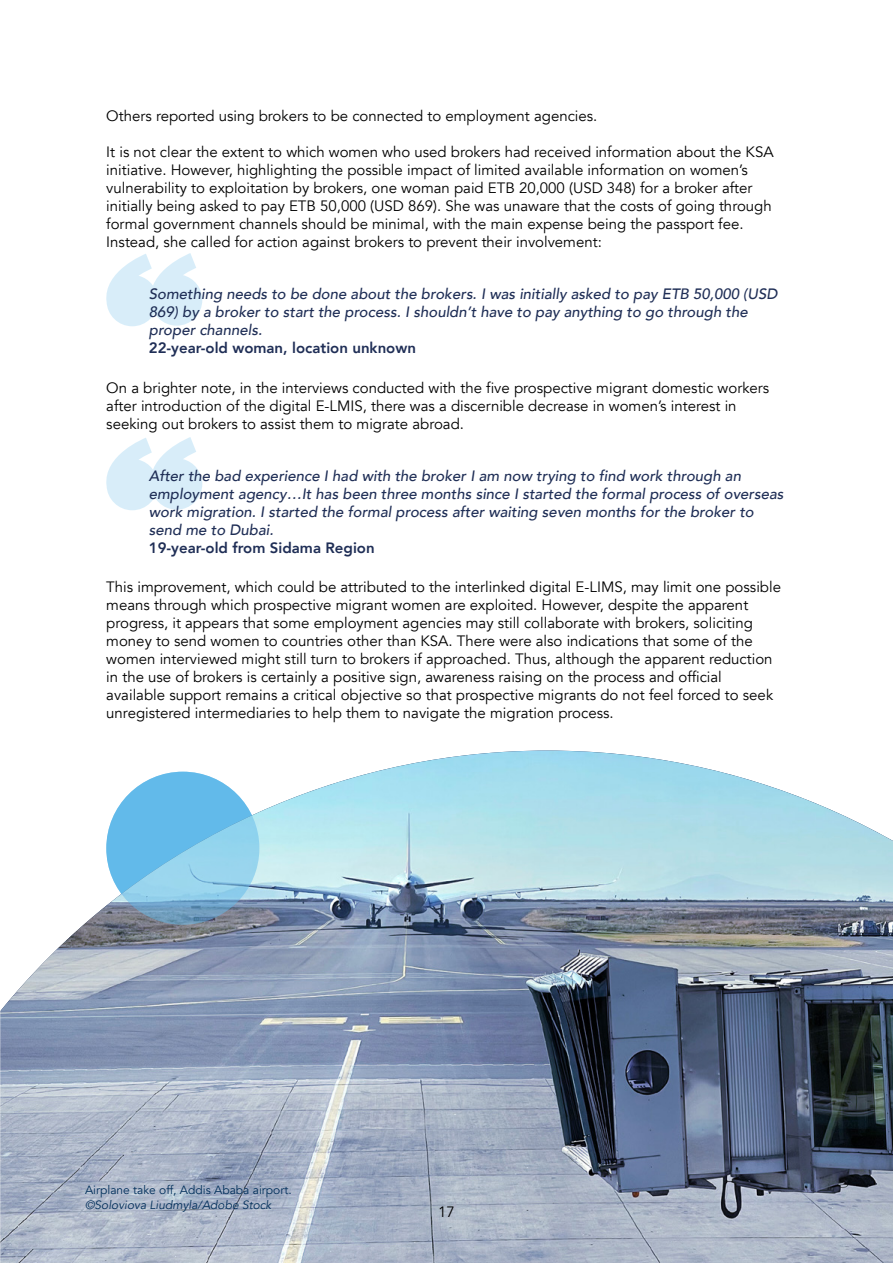
<style>
.page{position:relative;width:893px;height:1263px;background:#fff}
.page>*{position:absolute;margin:0;border:0;box-sizing:border-box;transform-origin:0 0}
.t1{font:15px/18px "Avenir";color:#000}
.t2{font:italic 500 15px/18px "Avenir";color:#1f2e56}
.t3{font:800 15px "Avenir";color:#1f2e56}
.t4{font:12px "Avenir";color:#002e5a}
.t5{font:italic 12px "Avenir";color:#002e5a}
</style>
<div class="page">
<img style="left:0;top:750px;width:893px;height:513px">
<svg style="left:106px;top:772px;width:153px;height:153px;background:#75bfe6"></svg>
<svg style="left:106px;top:253px;width:96px;height:73px"></svg>
<svg style="left:106px;top:437px;width:96px;height:73px"></svg>
<p class="t1" style="left:106px;top:107px;width:493px">Others reported using brokers to be connected to employment agencies.</p>
<p class="t1" style="left:106px;top:143px;width:669px">It is not clear the extent to which women who used brokers had received information about the KSA initiative. However, highlighting the possible impact of limited available information on women’s vulnerability to exploitation by brokers, one woman paid ETB 20,000 (USD 348) for a broker after initially being asked to pay ETB 50,000 (USD 869). She was unaware that the costs of going through formal government channels should be minimal, with the main expense being the passport fee.<br>Instead, she called for action against brokers to prevent their involvement:</p>
<p class="t2" style="left:149px;top:285px;width:630px">Something needs to be done about the brokers. I was initially asked to pay ETB 50,000 (USD<br>869) by a broker to start the process. I shouldn’t have to pay anything to go through the proper channels.</p>
<p class="t3" style="left:149px;top:336px;width:269px">22-year-old woman, location unknown</p>
<p class="t1" style="left:106px;top:379px;width:664px">On a brighter note, in the interviews conducted with the five prospective migrant domestic workers after introduction of the digital E-LMIS, there was a discernible decrease in women’s interest in seeking out brokers to assist them to migrate abroad.</p>
<p class="t2" style="left:149px;top:467px;width:636px">After the bad experience I had with the broker I am now trying to find work through an employment agency…It has been three months since I started the formal process of overseas work migration. I started the formal process after waiting seven months for the broker to send me to Dubai.</p>
<p class="t3" style="left:149px;top:536px;width:227px">19-year-old from Sidama Region</p>
<p class="t1" style="left:106px;top:578px;width:676px">This improvement, which could be attributed to the interlinked digital E-LIMS, may limit one possible means through which prospective migrant women are exploited. However, despite the apparent progress, it appears that some employment agencies may still collaborate with brokers, soliciting money to send women to countries other than KSA. There were also indications that some of the women interviewed might still turn to brokers if approached. Thus, although the apparent reduction in the use of brokers is certainly a positive sign, awareness raising on the process and official available support remains a critical objective so that prospective migrants do not feel forced to seek unregistered intermediaries to help them to navigate the migration process.</p>
<p class="t4" style="left:85px;top:1183px;width:208px">Airplane take off, Addis Ababa airport.</p>
<p class="t5" style="left:85px;top:1197px;width:188px">©Soloviova Liudmyla/Adobe Stock</p>
<p class="t1" style="left:438px;top:1203px;width:18px">17</p>
</div>
